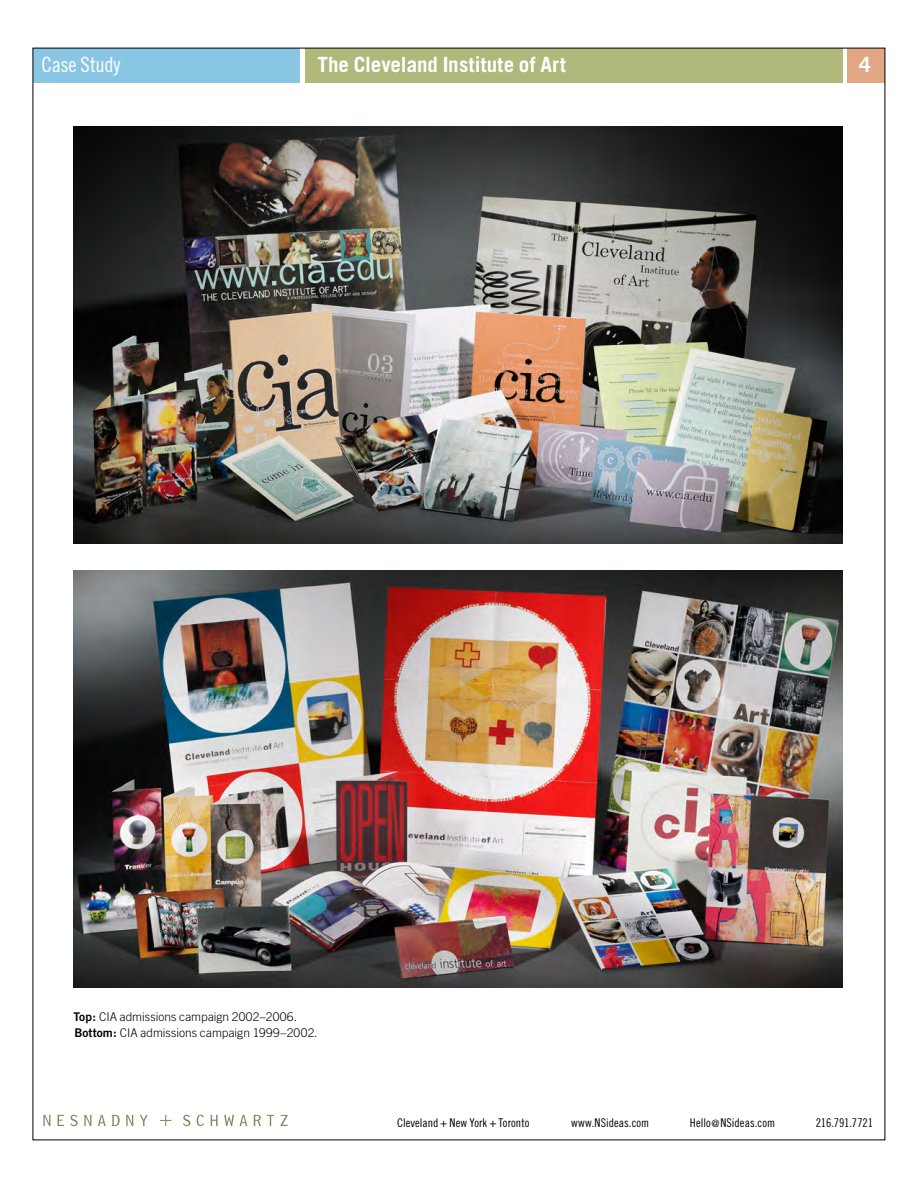
<style>
.page{position:relative;width:918px;height:1188px;background:#fff}
.page>*{position:absolute;margin:0;border:0;box-sizing:border-box;transform-origin:0 0}
.t1{font:700 21px "Trade Gothic";letter-spacing:.005em;color:#fff}
.t2{font:21px "Trade Gothic Cond Eighteen";letter-spacing:-.015em;color:#fff}
.t3{font:300 12px/16.5px "Trade Gothic";color:#000}
.t4{font:12px "Trade Gothic Cond Eighteen";letter-spacing:.005em;color:#000}
.t5{font:12px "Trade Gothic Cond Eighteen";letter-spacing:-.015em;color:#000}
.s1{font-family:"Trade Gothic Bold Two";font-weight:400}
.s2{font-size:10.2px}
</style>
<div class="page">
<img style="left:74px;top:126px;width:768px;height:417px">
<img style="left:74px;top:570px;width:768px;height:417px">
<div style="left:33px;top:48px;width:267px;height:34px;background:#88c6e4"></div>
<div style="left:305px;top:48px;width:537px;height:34px;background:#b1b87c"></div>
<div style="left:847px;top:48px;width:38px;height:34px;background:#e2a784"></div>
<svg style="left:160px;top:1115px;width:11px;height:11px"></svg>
<svg style="left:43px;top:1115px;width:7px;height:11px"></svg>
<svg style="left:58px;top:1115px;width:6px;height:11px"></svg>
<svg style="left:70px;top:1115px;width:8px;height:11px"></svg>
<svg style="left:84px;top:1115px;width:7px;height:11px"></svg>
<svg style="left:98px;top:1115px;width:8px;height:11px"></svg>
<svg style="left:112px;top:1115px;width:8px;height:11px"></svg>
<svg style="left:126px;top:1115px;width:7px;height:11px"></svg>
<svg style="left:140px;top:1115px;width:8px;height:11px"></svg>
<svg style="left:183px;top:1115px;width:7px;height:11px"></svg>
<svg style="left:197px;top:1115px;width:7px;height:11px"></svg>
<svg style="left:211px;top:1115px;width:7px;height:11px"></svg>
<svg style="left:224px;top:1115px;width:10px;height:11px"></svg>
<svg style="left:240px;top:1115px;width:7px;height:11px"></svg>
<svg style="left:254px;top:1115px;width:7px;height:11px"></svg>
<svg style="left:267px;top:1115px;width:7px;height:11px"></svg>
<svg style="left:280px;top:1115px;width:8px;height:11px"></svg>
<h1 class="t2" style="left:41px;top:53px;width:81px">Case Study</h1>
<h1 class="t1" style="left:317px;top:52px;width:250px">The Cleveland Institute of Art</h1>
<h1 class="t1" style="left:859px;top:52px;width:13px">4</h1>
<p class="t3" style="left:73px;top:1008px;width:246px"><span class="s1">Top:</span> CIA admissions campaign 2002–2006.<br><span class="s1">Bottom:</span> CIA admissions campaign 1999–2002.</p>
<p class="t4" style="left:397px;top:1116px;width:134px">Cleveland + New York + Toronto</p>
<p class="t4" style="left:571px;top:1116px;width:80px">www.NSideas.com</p>
<p class="t4" style="left:690px;top:1116px;width:87px">Hello<span class="s2">@</span>NSideas.com</p>
<p class="t5" style="left:816px;top:1116px;width:59px">216.791.7721</p>
</div>
